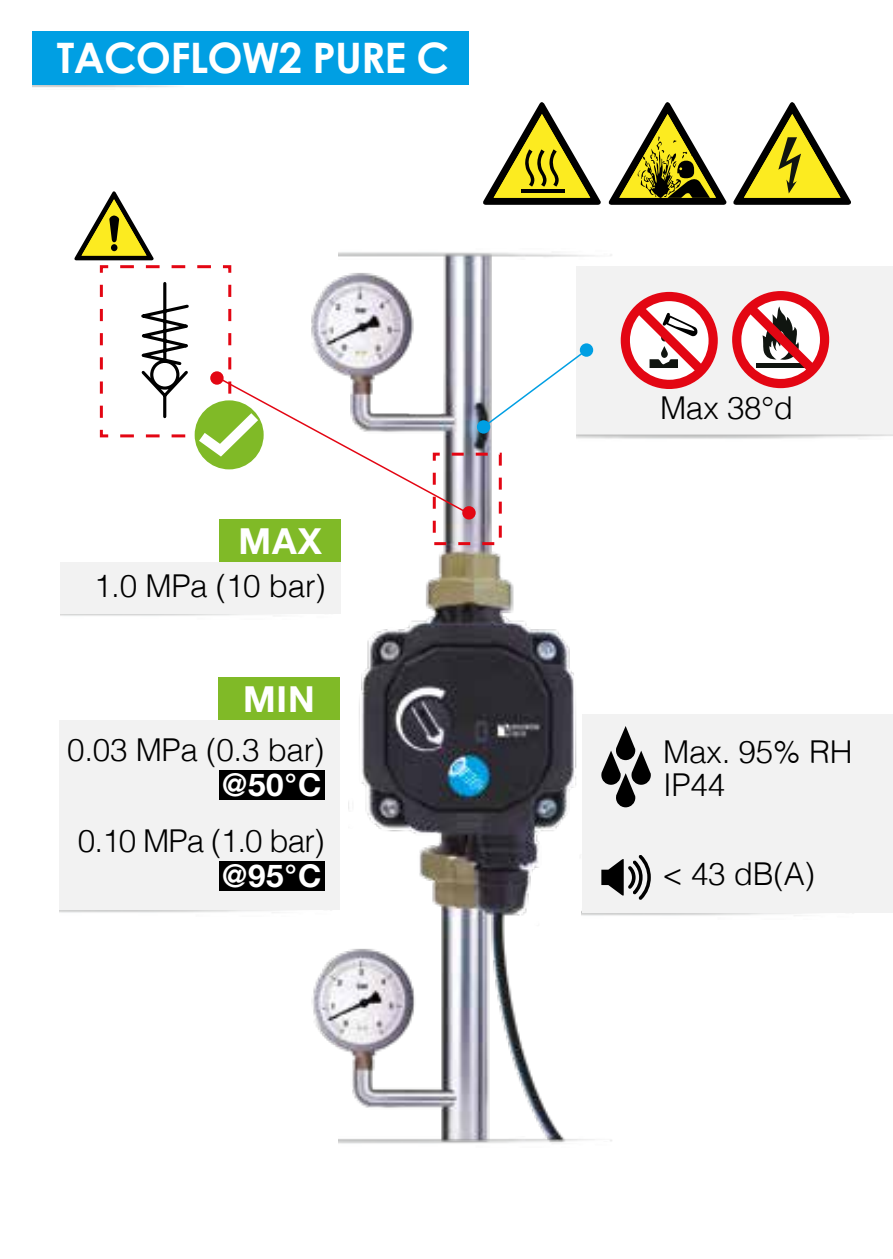
<style>
.page{position:relative;width:893px;height:1259px;background:#fff}
.page>*{position:absolute;margin:0;border:0;box-sizing:border-box;transform-origin:0 0}
.t1{font:700 42px "Century Gothic";letter-spacing:-.02em;color:#fff}
.t2{font:700 36px "Helvetica Neue LT Std";letter-spacing:.025em;color:#fff}
.t3{font:300 31.5px/33px "Helvetica";letter-spacing:-.01em;color:#000}
.t4{font:700 31.5px "Helvetica Neue LT Std";color:#fff}
</style>
<div class="page">
<img style="left:311px;top:259px;width:349px;height:885px">
<div style="left:577px;top:267px;width:316px;height:169px;background:#f2f2f2"></div>
<img style="left:33px;top:84px;width:162px;height:3px">
<div style="left:33px;top:31px;width:436px;height:53px;background:#009fe3"></div>
<img style="left:60px;top:613px;width:281px;height:6px">
<div style="left:60px;top:562px;width:281px;height:51px;background:#f2f2f2"></div>
<div style="left:219px;top:519px;width:122px;height:43px;background:#80ba27"></div>
<img style="left:339px;top:1136px;width:280px;height:8px">
<img style="left:471px;top:252px;width:141px;height:7px">
<img style="left:577px;top:434px;width:316px;height:9px">
<img style="left:59px;top:910px;width:281px;height:6px">
<div style="left:59px;top:720px;width:281px;height:190px;background:#f2f2f2"></div>
<div style="left:219px;top:770px;width:105px;height:29px;background:#000"></div>
<div style="left:219px;top:861px;width:105px;height:29px;background:#000"></div>
<div style="left:218px;top:677px;width:122px;height:43px;background:#80ba27"></div>
<svg style="left:481px;top:348px;width:101px;height:81px"></svg>
<div style="left:477px;top:420px;width:13px;height:13px;background:#009fe3;border-radius:50%"></div>
<div style="left:580px;top:343px;width:13px;height:14px;background:#009fe3;border-radius:50%"></div>
<img style="left:581px;top:908px;width:222px;height:11px">
<div style="left:583px;top:714px;width:310px;height:199px;background:#f2f2f2"></div>
<svg style="left:601px;top:726px;width:50px;height:81px"></svg>
<svg style="left:483px;top:102px;width:368px;height:103px"></svg>
<svg style="left:732px;top:291px;width:97px;height:97px"></svg>
<svg style="left:621px;top:292px;width:97px;height:97px"></svg>
<svg style="left:601px;top:855px;width:50px;height:44px"></svg>
<div style="left:462px;top:506px;width:14px;height:13px;background:#e30613;border-radius:50%"></div>
<svg style="left:74px;top:191px;width:397px;height:324px"></svg>
<div style="left:433px;top:453px;width:69px;height:92px;border:3px dashed #e30613"></div>
<h1 class="t1" style="left:57px;top:31px;width:394px">TACOFLOW2 PURE C</h1>
<p class="t2" style="left:239px;top:518px;width:85px">MAX</p>
<p class="t3" style="left:94px;top:567px;width:233px">1.0 MPa (10 bar)</p>
<p class="t2" style="left:243px;top:676px;width:73px">MIN</p>
<p class="t3" style="left:67px;top:730px;width:259px">0.03 MPa (0.3 bar)</p>
<p class="t4" style="left:222px;top:765px;width:101px">@50°C</p>
<p class="t3" style="left:78px;top:821px;width:248px">0.10 MPa (1.0 bar)</p>
<p class="t4" style="left:222px;top:856px;width:101px">@95°C</p>
<p class="t3" style="left:660px;top:389px;width:134px">Max 38°d</p>
<p class="t3" style="left:663px;top:732px;width:191px">Max. 95% RH<br>IP44</p>
<p class="t3" style="left:662px;top:855px;width:154px">&lt; 43 dB(A)</p>
</div>
